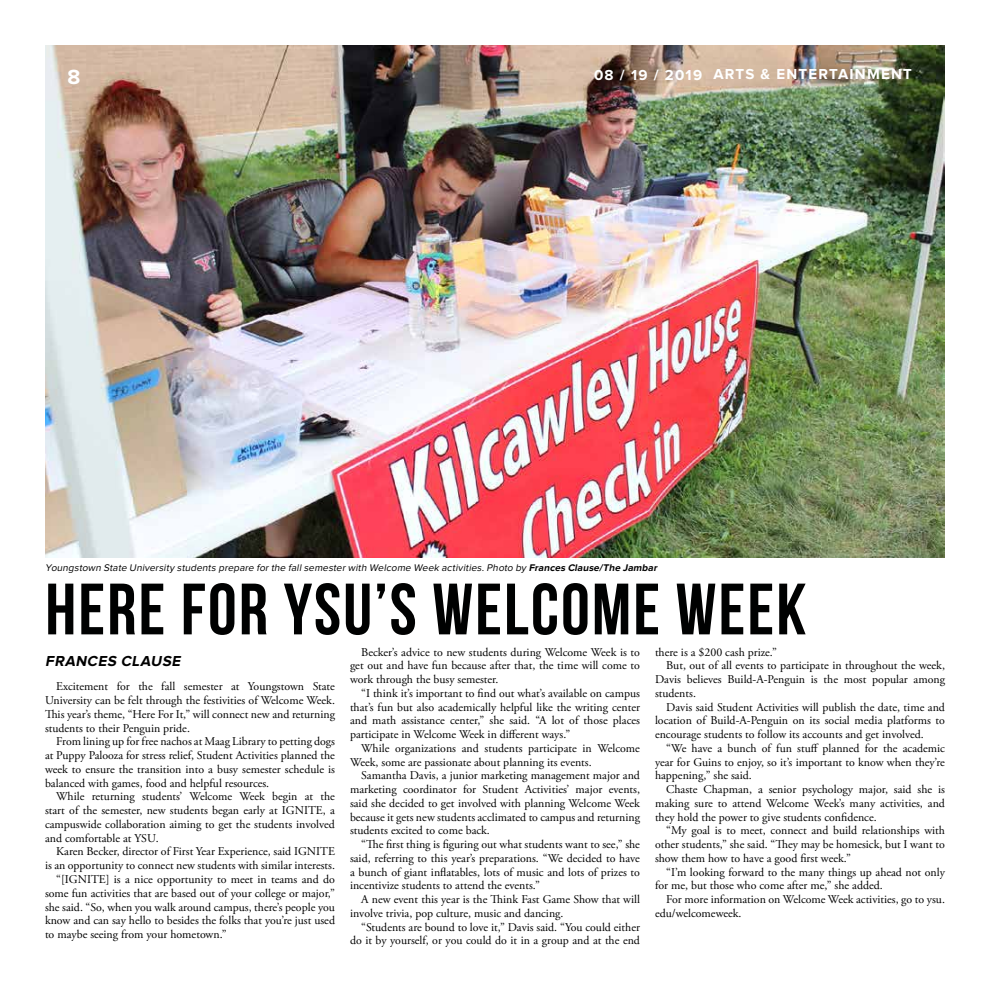
<style>
.page{position:relative;width:990px;height:990px;background:#fff}
.page>*{position:absolute;margin:0;border:0;box-sizing:border-box;transform-origin:0 0}
.t1{font:700 72.5px "Bebas Neue";letter-spacing:.03em;color:#000101}
.t2{font:700 21.25px "Proxima Nova";color:#fff}
.t3{font:700 15px "Proxima Nova";letter-spacing:.08em;color:#fff}
.t4{font:italic 700 15px "Proxima Nova";color:#000}
.t5{font:11.88px/13.8px "Adobe Garamond Pro";color:#000;text-align:justify}
.t6{font:italic 10px "Proxima Nova";color:#000101}
.s1{color:#000}
.s2{font-weight:700;color:#000}
</style>
<div class="page">
<img style="left:45px;top:45px;width:900px;height:512px">
<h2 class="t2" style="left:68px;top:65px;width:14px">8</h2>
<p class="t3" style="left:594px;top:66px;width:319px">08 / 19 / 2019 ARTS &amp; ENTERTAINMENT</p>
<p class="t6" style="left:45px;top:562px;width:615px">Youngstown State University students prepare forthe fallsemesterwith Welcome Week activities.<span class="s1">Photo by</span> <span class="s2">Frances Clause/The Jambar</span></p>
<h1 class="t1" style="left:45px;top:570px;width:763px">HERE FOR YSU’S WELCOME WEEK</h1>
<p class="t4" style="left:45px;top:653px;width:140px">FRANCES CLAUSE</p>
<p class="t5" style="left:45px;top:680px;width:292px;text-indent:11px">Excitement for the fall semester at Youngstown State University can be felt through the festivities of Welcome Week.<br>This year’s theme, “Here For It,” will connect new and returning students to their Penguin pride.</p>
<p class="t5" style="left:45px;top:735px;width:292px;text-indent:11px">From lining up for free nachos at Maag Library to petting dogs at Puppy Palooza for stress relief, Student Activities planned the week to ensure the transition into a busy semester schedule is balanced with games, food and helpful resources.</p>
<p class="t5" style="left:45px;top:790px;width:291px;text-indent:11px">While returning students’ Welcome Week begin at the start of the semester, new students began early at IGNITE, a campuswide collaboration aiming to get the students involved and comfortable at YSU.</p>
<p class="t5" style="left:56px;top:845px;width:280px">Karen Becker, director of First Year Experience, said IGNITE</p>
<p class="t5" style="left:45px;top:859px;width:292px">is an opportunity to connect new students with similar interests.</p>
<p class="t5" style="left:56px;top:873px;width:280px">“[IGNITE] is a nice opportunity to meet in teams and do</p>
<p class="t5" style="left:45px;top:887px;width:292px">some fun activities that are based out of your college or major,”</p>
<p class="t5" style="left:45px;top:900px;width:291px">she said. “So, when you walk around campus, there’s people you</p>
<p class="t5" style="left:45px;top:914px;width:292px">know and can say hello to besides the folks that you’re just used</p>
<p class="t5" style="left:45px;top:928px;width:183px">to maybe seeing from your hometown.”</p>
<p class="t5" style="left:350px;top:645px;width:291px;text-indent:11px">Becker’s advice to new students during Welcome Week is to get out and have fun because after that, the time will come to work through the busy semester.</p>
<p class="t5" style="left:350px;top:687px;width:292px;text-indent:11px">“I think it’s important to find out what’s available on campus that’s fun but also academically helpful like the writing center and math assistance center,” she said. “A lot of those places participate in Welcome Week in different ways.”</p>
<p class="t5" style="left:350px;top:742px;width:291px;text-indent:11px">While organizations and students participate in Welcome<br>Week, some are passionate about planning its events.</p>
<p class="t5" style="left:350px;top:769px;width:292px;text-indent:11px">Samantha Davis, a junior marketing management major and marketing coordinator for Student Activities’ major events, said she decided to get involved with planning Welcome Week because it gets new students acclimated to campus and returning students excited to come back.</p>
<p class="t5" style="left:350px;top:838px;width:292px;text-indent:11px">“The first thing is figuring out what students want to see,” she said, referring to this year’s preparations. “We decided to have a bunch of giant inflatables, lots of music and lots of prizes to incentivize students to attend the events.”</p>
<p class="t5" style="left:350px;top:893px;width:292px;text-indent:11px">A new event this year is the Think Fast Game Show that will involve trivia, pop culture, music and dancing.</p>
<p class="t5" style="left:350px;top:920px;width:292px;text-align:right">“Students are bound to love it,” Davis said. “You could either do it by yourself, or you could do it in a group and at the end</p>
<p class="t5" style="left:655px;top:645px;width:123px">there is a $200 cash prize.”</p>
<p class="t5" style="left:666px;top:659px;width:280px">But, out of all events to participate in throughout the week,</p>
<p class="t5" style="left:655px;top:673px;width:292px">Davis believes Build-A-Penguin is the most popular among</p>
<p class="t5" style="left:655px;top:687px;width:42px">students.</p>
<p class="t5" style="left:666px;top:700px;width:280px">Davis said Student Activities will publish the date, time and</p>
<p class="t5" style="left:655px;top:714px;width:292px">location of Build-A-Penguin on its social media platforms to</p>
<p class="t5" style="left:655px;top:728px;width:270px">encourage students to follow its accounts and get involved.</p>
<p class="t5" style="left:666px;top:742px;width:280px">“We have a bunch of fun stuff planned for the academic</p>
<p class="t5" style="left:655px;top:755px;width:291px">year for Guins to enjoy, so it’s important to know when they’re</p>
<p class="t5" style="left:655px;top:769px;width:98px">happening,” she said.</p>
<p class="t5" style="left:666px;top:783px;width:280px">Chaste Chapman, a senior psychology major, said she is</p>
<p class="t5" style="left:655px;top:797px;width:291px">making sure to attend Welcome Week’s many activities, and</p>
<p class="t5" style="left:655px;top:810px;width:223px">they hold the power to give students confidence.</p>
<p class="t5" style="left:666px;top:824px;width:280px">“My goal is to meet, connect and build relationships with</p>
<p class="t5" style="left:655px;top:838px;width:291px">other students,” she said. “They may be homesick, but I want to</p>
<p class="t5" style="left:655px;top:852px;width:197px">show them how to have a good first week.”</p>
<p class="t5" style="left:666px;top:865px;width:280px">“I’m looking forward to the many things up ahead not only</p>
<p class="t5" style="left:655px;top:879px;width:229px">for me, but those who come after me,” she added.</p>
<p class="t5" style="left:666px;top:893px;width:280px">For more information on Welcome Week activities, go to ysu.</p>
<p class="t5" style="left:655px;top:907px;width:88px">edu/welcomeweek.</p>
</div>
